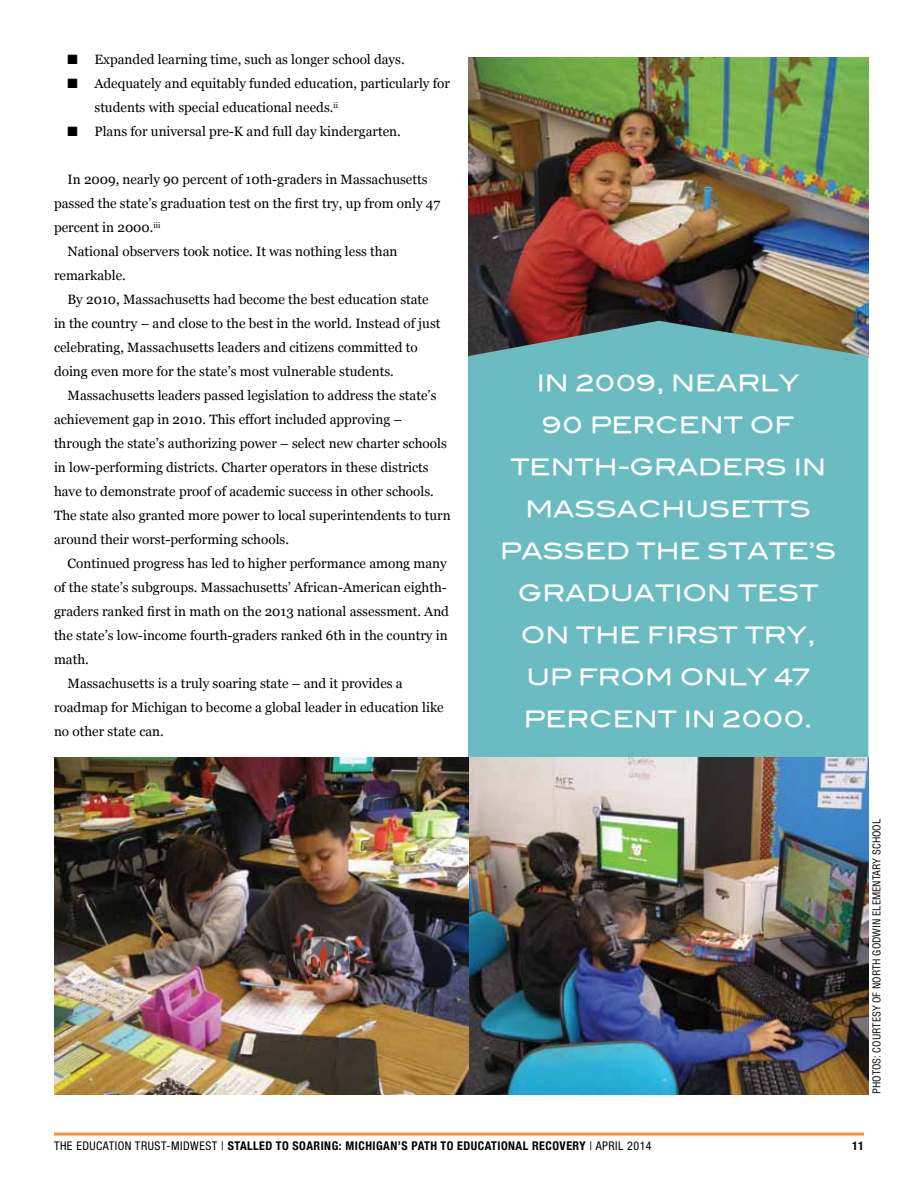
<style>
.page{position:relative;width:918px;height:1188px;background:#fff}
.page>*{position:absolute;margin:0;border:0;box-sizing:border-box;transform-origin:0 0}
.t1{font:22.5px/42px "Blair Md ITCTT Medium";color:#fff;text-align:center}
.t2{font:13.5px/24px "Georgia";color:#000}
.t3{font:700 condensed 12px "Helvetica Neue";letter-spacing:.04em;color:#000}
.t4{font:condensed 10.5px "Helvetica LT Std";color:#000}
.s1{font-family:"Helvetica Neue LT Std";font-weight:400}
</style>
<div class="page">
<svg style="left:54px;top:1132px;width:810px;height:4px;background:#f8aa6d"></svg>
<img style="left:468px;top:57px;width:400px;height:264px">
<div style="left:468px;top:321px;width:400px;height:436px;background:#6abbc2"></div>
<img style="left:55px;top:757px;width:813px;height:337px">
<p class="t2" style="left:68px;top:47px;width:339px">■ Expanded learning time, such as longer school days.</p>
<p class="t2" style="left:95px;top:71px;width:357px;text-indent:-27px">■ Adequately and equitably funded education, particularly for students with special educational needs.<sup>ii</sup></p>
<p class="t2" style="left:68px;top:119px;width:335px">■ Plans for universal pre-K and full day kindergarten.</p>
<p class="t2" style="left:68px;top:167px;width:362px">In 2009, nearly 90 percent of 10th-graders in Massachusetts</p>
<p class="t2" style="left:54px;top:191px;width:388px">passed the state’s graduation test on the first try, up from only 47</p>
<p class="t2" style="left:54px;top:215px;width:108px">percent in 2000.<sup>iii</sup></p>
<p class="t2" style="left:68px;top:239px;width:332px">National observers took notice. It was nothing less than</p>
<p class="t2" style="left:54px;top:263px;width:73px">remarkable.</p>
<p class="t2" style="left:68px;top:287px;width:363px">By 2010, Massachusetts had become the best education state</p>
<p class="t2" style="left:54px;top:311px;width:388px">in the country – and close to the best in the world. Instead of just</p>
<p class="t2" style="left:54px;top:335px;width:365px">celebrating, Massachusetts leaders and citizens committed to</p>
<p class="t2" style="left:54px;top:359px;width:341px">doing even more for the state’s most vulnerable students.</p>
<p class="t2" style="left:68px;top:383px;width:371px">Massachusetts leaders passed legislation to address the state’s</p>
<p class="t2" style="left:54px;top:407px;width:350px">achievement gap in 2010. This effort included approving –</p>
<p class="t2" style="left:54px;top:431px;width:394px">through the state’s authorizing power – select new charter schools</p>
<p class="t2" style="left:54px;top:455px;width:376px">in low-performing districts. Charter operators in these districts</p>
<p class="t2" style="left:54px;top:479px;width:381px">have to demonstrate proof of academic success in other schools.</p>
<p class="t2" style="left:54px;top:503px;width:398px">The state also granted more power to local superintendents to turn</p>
<p class="t2" style="left:54px;top:527px;width:237px">around their worst-performing schools.</p>
<p class="t2" style="left:68px;top:551px;width:381px">Continued progress has led to higher performance among many</p>
<p class="t2" style="left:54px;top:575px;width:395px">of the state’s subgroups. Massachusetts’ African-American eighth-</p>
<p class="t2" style="left:54px;top:599px;width:397px">graders ranked first in math on the 2013 national assessment. And</p>
<p class="t2" style="left:54px;top:623px;width:395px">the state’s low-income fourth-graders ranked 6th in the country in</p>
<p class="t2" style="left:54px;top:647px;width:36px">math.</p>
<p class="t2" style="left:68px;top:671px;width:337px">Massachusetts is a truly soaring state – and it provides a</p>
<p class="t2" style="left:54px;top:695px;width:391px">roadmap for Michigan to become a global leader in education like</p>
<p class="t2" style="left:54px;top:719px;width:111px">no other state can.</p>
<h1 class="t1" style="left:500px;top:360px;width:338px">I N 2009, NEARLY<br>90 PERCENT OF<br>TENTH-GRADERS IN<br>MASSACHUSETTS<br>PASSED THE STATE’S<br>GRADUATION TEST<br>ON THE FIRST TRY,<br>UP FROM ONLY 47<br>PERCENT IN 2000.</h1>
<p class="t4" style="left:870px;top:1094px;width:277px;rotate:-90deg">Photos: Courtesy of North Godwin Elementary School</p>
<p class="t3" style="left:54px;top:1136px;width:599px"><span class="s1">THE EDUCATION TRUST-MIDWEST |</span> STALLED TO SOARING: MICHIGAN’S PATH TO EDUCATIONAL RECOVERY <span class="s1">| APRIL 2014</span></p>
<p class="t3" style="left:852px;top:1136px;width:13px">11</p>
</div>
